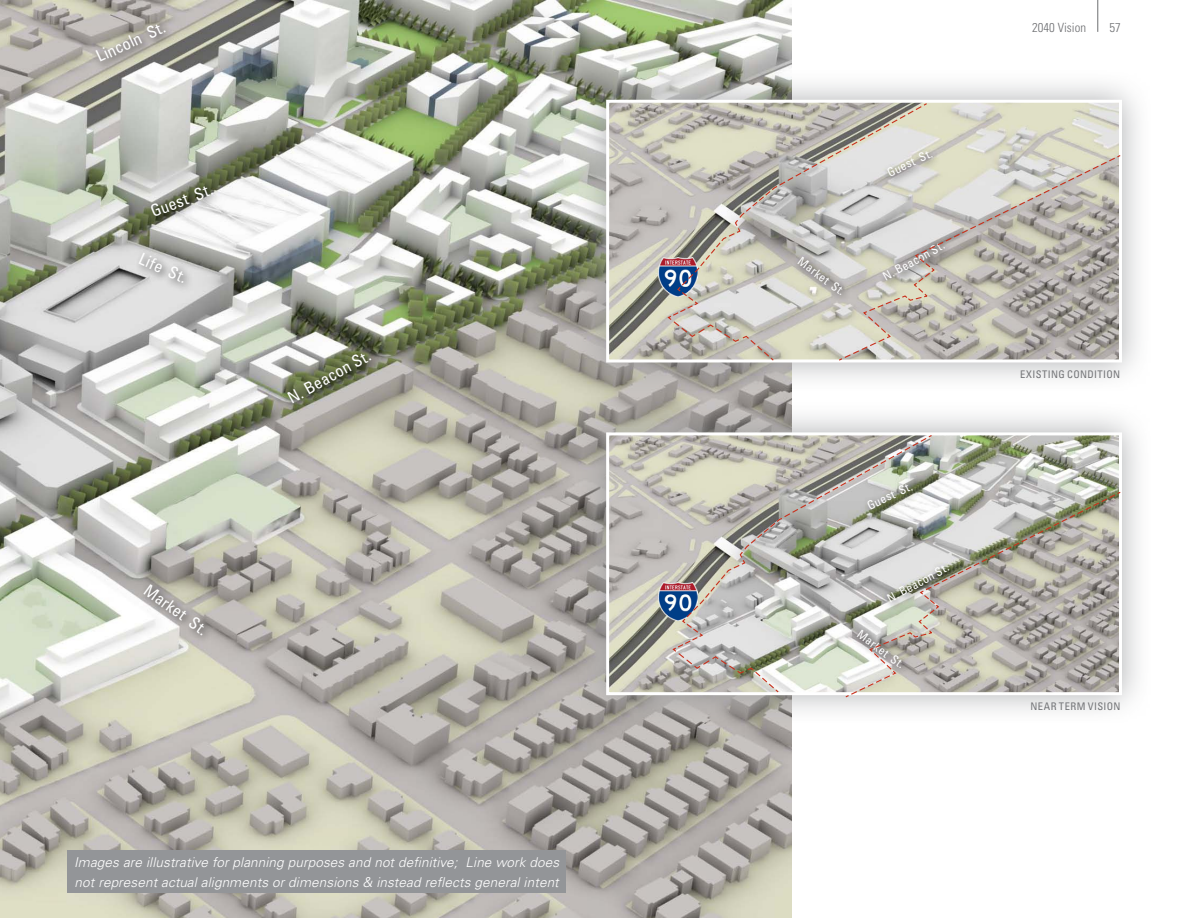
<style>
.page{position:relative;width:1188px;height:918px;background:#fff}
.page>*{position:absolute;margin:0;border:0;box-sizing:border-box;transform-origin:0 0}
.t1{font:condensed 16.5px "Univers";color:#fff}
.t2{font:italic 300 13.5px/19.5px "Univers";letter-spacing:.01em;color:#fff}
.t3{font:300 condensed 12.75px "Univers";color:#6d6e71}
.t4{font:condensed 12px "Univers";color:#fff}
.t5{font:condensed 10.5px "Univers";letter-spacing:.03em;color:#6d6e71}
</style>
<div class="page">
<hr style="left:1097px;top:0;width:1px;height:32px;background:#6d6e71">
<img style="left:0;top:0;width:792px;height:918px">
<div style="left:147px;top:182px;width:76px;height:44px;background:#000;opacity:.75"></div>
<div style="left:140px;top:580px;width:74px;height:65px;background:#000;opacity:.75"></div>
<div style="left:283px;top:349px;width:98px;height:64px;background:#000;opacity:.75"></div>
<div style="left:91px;top:20px;width:85px;height:52px;background:#000;opacity:.75"></div>
<div style="left:134px;top:248px;width:60px;height:46px;background:#000;opacity:.75"></div>
<div style="left:576px;top:70px;width:576px;height:323px;background:#939598;opacity:.75"></div>
<img style="left:610px;top:104px;width:508px;height:254px">
<div style="left:606px;top:100px;width:516px;height:262px;border:3px solid #fff"></div>
<div style="left:576px;top:402px;width:576px;height:323px;background:#939598;opacity:.75"></div>
<img style="left:610px;top:436px;width:508px;height:255px">
<div style="left:606px;top:432px;width:516px;height:263px;border:3px solid #fff"></div>
<img style="left:659px;top:258px;width:7px;height:38px">
<img style="left:659px;top:582px;width:12px;height:39px">
<div style="left:68px;top:850px;width:498px;height:43px;background:#939598"></div>
<svg style="left:666px;top:102px;width:262px;height:260px;background:#bebcb4"></svg>
<svg style="left:744px;top:105px;width:372px;height:255px;background:#c7c5ba"></svg>
<svg style="left:838px;top:154px;width:284px;height:208px;background:#c1beb6"></svg>
<svg style="left:671px;top:434px;width:262px;height:260px;background:#bcbab4"></svg>
<svg style="left:748px;top:437px;width:368px;height:259px;background:#b9bbb2"></svg>
<svg style="left:844px;top:491px;width:278px;height:207px;background:#b9b7af"></svg>
<p class="t1" style="left:93px;top:48px;width:76px;rotate:-25deg">LINCOLN ST.</p>
<p class="t1" style="left:148px;top:202px;width:67px;rotate:-21deg">GUEST ST.</p>
<p class="t1" style="left:144px;top:248px;width:52px;rotate:24deg">LIFE ST.</p>
<p class="t4" style="left:804px;top:254px;width:57px;rotate:36deg">MARKET ST.</p>
<p class="t1" style="left:284px;top:390px;width:93px;rotate:-29deg">N. BEACON ST.</p>
<p class="t4" style="left:885px;top:166px;width:50px;rotate:-25deg">GUEST ST.</p>
<p class="t4" style="left:880px;top:271px;width:70px;rotate:-29deg">N. BEACON ST.</p>
<p class="t1" style="left:152px;top:580px;width:76px;rotate:36deg">MARKET ST.</p>
<p class="t4" style="left:865px;top:499px;width:50px;rotate:-25deg">GUEST ST.</p>
<p class="t4" style="left:884px;top:593px;width:70px;rotate:-29deg">N. BEACON ST.</p>
<p class="t4" style="left:863px;top:627px;width:57px;rotate:36deg">MARKET ST.</p>
<p class="t2" style="left:74px;top:853px;width:487px">Images are illustrative for planning purposes and not definitive; Line work does not represent actual alignments or dimensions &amp; instead reflects general intent</p>
<p class="t3" style="left:1032px;top:20px;width:55px">2040 Vision</p>
<p class="t3" style="left:1109px;top:20px;width:13px">57</p>
<p class="t5" style="left:1020px;top:367px;width:12px">EXISTI</p>
<p class="t5" style="left:1051px;top:367px;width:42px">NG CONDITI</p>
<p class="t5" style="left:1106px;top:367px;width:15px">ON</p>
<p class="t5" style="left:1030px;top:700px;width:8px">NEAR</p>
<p class="t5" style="left:1059px;top:700px;width:14px">TERM</p>
<p class="t5" style="left:1088px;top:700px;width:34px">VISION</p>
</div>
